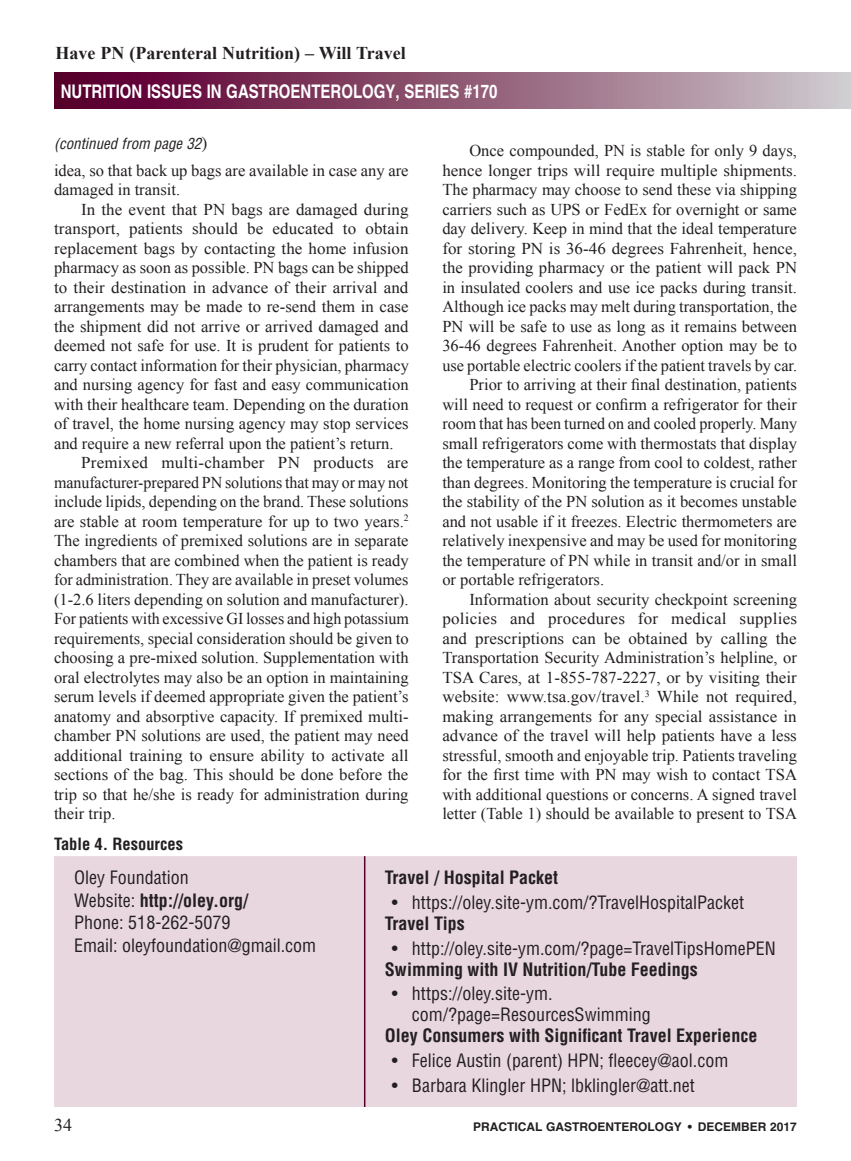
<style>
.page{position:relative;width:851px;height:1161px;background:#fff}
.page>*{position:absolute;margin:0;border:0;box-sizing:border-box;transform-origin:0 0}
.t1{font:700 18.75px "Helvetica";color:#fff;scale:.8 1}
.A_Table_type{font:condensed 18px/21px "Helvetica";color:#231f20}
.A_table_header{font:700 condensed 18px "Helvetica";color:#231f20}
.t2{font:700 18px "Times New Roman";color:#231f20}
.A_Table_type-2{font:700 condensed 18px "Helvetica";color:#231f20}
.t3{font:18px "Times New Roman";color:#231f20}
.A_Body_Copy{font:16.5px/19.5px "Times New Roman";color:#231f20;text-align:justify}
.A_table_header-2{font:700 condensed 16.5px "Helvetica";color:#231f20}
.t4{font:italic condensed 15px "Helvetica";color:#231f20}
.t5{font:700 12px "Helvetica";color:#231f20}
.s1{font-family:"Times";font-style:normal;font-stretch:normal;font-size:18px}
.s2{font-weight:400}
</style>
<div class="page">
<div style="left:54px;top:73px;width:796px;height:36px;background:linear-gradient(to right,#540023,#ccc6c9)"></div>
<div style="left:54px;top:856px;width:742px;height:251px;background:#e9d7e0"></div>
<hr style="left:364px;top:856px;width:1px;height:251px;background:#540028">
<p class="t2" style="left:56px;top:40px;width:352px">Have PN (Parenteral Nutrition) – Will Travel</p>
<p class="t1" style="left:61px;top:79px;width:547px">NUTRITION ISSUES IN GASTROENTEROLOGY, SERIES #170</p>
<p class="t4" style="left:54px;top:134px;width:155px">(continued from page 32<span class="s1">)</span></p>
<p class="A_Body_Copy" style="left:54px;top:160px;width:356px">idea, so that back up bags are available in case any are damaged in transit.</p>
<p class="A_Body_Copy" style="left:54px;top:199px;width:356px;text-indent:27px">In the event that PN bags are damaged during transport, patients should be educated to obtain replacement bags by contacting the home infusion pharmacy as soon as possible. PN bags can be shipped to their destination in advance of their arrival and arrangements may be made to re-send them in case the shipment did not arrive or arrived damaged and deemed not safe for use. It is prudent for patients to carry contact information for their physician, pharmacy and nursing agency for fast and easy communication with their healthcare team. Depending on the duration of travel, the home nursing agency may stop services and require a new referral upon the patient’s return.</p>
<p class="A_Body_Copy" style="left:54px;top:452px;width:356px;text-indent:27px">Premixed multi-chamber PN products are manufacturer-prepared PN solutions that may or may not include lipids, depending on the brand. These solutions are stable at room temperature for up to two years.<sup>2<br></sup>The ingredients of premixed solutions are in separate chambers that are combined when the patient is ready for administration. They are available in preset volumes (1-2.6 liters depending on solution and manufacturer).<br>For patients with excessive GI losses and high potassium requirements, special consideration should be given to choosing a pre-mixed solution. Supplementation with oral electrolytes may also be an option in maintaining serum levels if deemed appropriate given the patient’s anatomy and absorptive capacity. If premixed multi&shy;chamber PN solutions are used, the patient may need additional training to ensure ability to activate all sections of the bag. This should be done before the trip so that he/she is ready for administration during their trip.</p>
<p class="A_Body_Copy" style="left:442px;top:140px;width:356px;text-indent:27px">Once compounded, PN is stable for only 9 days, hence longer trips will require multiple shipments.<br>The pharmacy may choose to send these via shipping carriers such as UPS or FedEx for overnight or same day delivery. Keep in mind that the ideal temperature for storing PN is 36-46 degrees Fahrenheit, hence, the providing pharmacy or the patient will pack PN in insulated coolers and use ice packs during transit.<br>Although ice packs may melt during transportation, the PN will be safe to use as long as it remains between 36-46 degrees Fahrenheit. Another option may be to use portable electric coolers if the patient travels by car.</p>
<p class="A_Body_Copy" style="left:442px;top:374px;width:356px;text-indent:27px">Prior to arriving at their final destination, patients will need to request or confirm a refrigerator for their room that has been turned on and cooled properly. Many small refrigerators come with thermostats that display the temperature as a range from cool to coldest, rather than degrees. Monitoring the temperature is crucial for the stability of the PN solution as it becomes unstable and not usable if it freezes. Electric thermometers are relatively inexpensive and may be used for monitoring the temperature of PN while in transit and/or in small or portable refrigerators.</p>
<p class="A_Body_Copy" style="left:442px;top:589px;width:356px;text-indent:27px">Information about security checkpoint screening policies and procedures for medical supplies and prescriptions can be obtained by calling the Transportation Security Administration’s helpline, or TSA Cares, at 1-855-787-2227, or by visiting their website: www.tsa.gov/travel.<sup>3</sup> While not required, making arrangements for any special assistance in advance of the travel will help patients have a less stressful, smooth and enjoyable trip. Patients traveling for the first time with PN may wish to contact TSA with additional questions or concerns. A signed travel letter (Table 1) should be available to present to TSA</p>
<p class="A_table_header-2" style="left:54px;top:834px;width:130px">Table 4. Resources</p>
<p class="A_Table_type" style="left:74px;top:867px;width:116px">Oley Foundation</p>
<p class="A_Table_type-2" style="left:74px;top:889px;width:175px"><span class="s2">Website:</span> http://oley.org/</p>
<p class="A_Table_type" style="left:74px;top:912px;width:157px">Phone: 518-262-5079</p>
<p class="A_Table_type" style="left:74px;top:934px;width:243px">Email: oleyfoundation@gmail.com</p>
<p class="A_table_header" style="left:385px;top:866px;width:175px">Travel / Hospital Packet</p>
<p class="A_Table_type" style="left:392px;top:892px;width:354px">• https://oley.site-ym.com/?TravelHospitalPacket</p>
<p class="A_table_header" style="left:385px;top:912px;width:81px">Travel Tips</p>
<p class="A_Table_type" style="left:392px;top:937px;width:386px">• http://oley.site-ym.com/?page=TravelTipsHomePEN</p>
<p class="A_table_header" style="left:385px;top:958px;width:314px">Swimming with IV Nutrition/Tube Feedings</p>
<p class="A_Table_type" style="left:412px;top:983px;width:240px;text-indent:-20px">• https://oley.site-ym. com/?page=ResourcesSwimming</p>
<p class="A_table_header" style="left:385px;top:1025px;width:374px">Oley Consumers with Significant Travel Experience</p>
<p class="A_Table_type" style="left:392px;top:1050px;width:338px">• Felice Austin (parent) HPN; fleecey@aol.com</p>
<p class="A_Table_type" style="left:392px;top:1075px;width:305px">• Barbara Klingler HPN; lbklingler@att.net</p>
<p class="t3" style="left:54px;top:1113px;width:19px">34</p>
<p class="t5" style="left:473px;top:1119px;width:325px">PRACTICAL GASTROENTEROLOGY • DECEMBER 2017</p>
</div>
